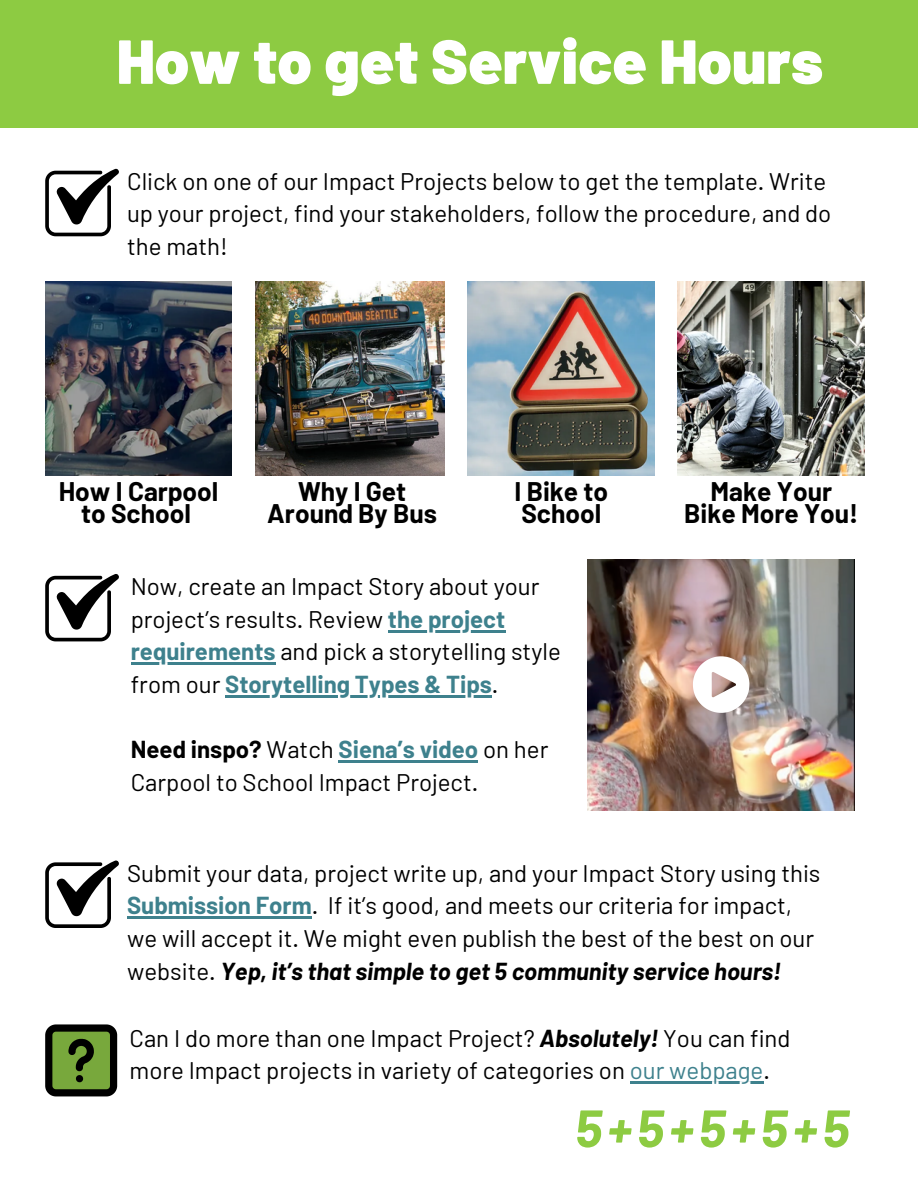
<style>
.page{position:relative;width:918px;height:1188px;background:#fff}
.page>*{position:absolute;margin:0;border:0;box-sizing:border-box;transform-origin:0 0}
.t1{font:900 62.1px "Barlow";color:#fff}
.t2{font:italic 700 52.5px "Barlow";color:#8dcb42}
.t3{font:700 26.25px/22.5px "Barlow";color:#000;text-align:center}
.t4{font:24px/32.7px "Barlow";color:#000}
.t5{font:700 24px/32.7px "Barlow";color:#3e818d}
.s1{font-weight:700;color:#3e818d}
.s2{font-weight:400;color:#000}
.s3{font-weight:700}
.s4{font-weight:700;font-style:italic}
.s5{color:#3e818d}
</style>
<div class="page">
<svg style="left:45px;top:168px;width:74px;height:68px"></svg>
<svg style="left:45px;top:574px;width:74px;height:67px"></svg>
<svg style="left:45px;top:860px;width:74px;height:68px"></svg>
<div style="left:0;top:0;width:918px;height:128px;background:#8dcb42"></div>
<img style="left:587px;top:559px;width:268px;height:251px">
<svg style="left:693px;top:656px;width:56px;height:57px"></svg>
<svg style="left:45px;top:1024px;width:72px;height:72px;background:#486327"></svg>
<img style="left:45px;top:282px;width:187px;height:193px">
<img style="left:256px;top:282px;width:188px;height:193px">
<img style="left:468px;top:282px;width:187px;height:193px">
<img style="left:678px;top:282px;width:187px;height:193px">
<hr style="left:388px;top:630px;width:117px;height:2px;background:#3e818d">
<hr style="left:131px;top:663px;width:145px;height:2px;background:#3e818d">
<hr style="left:225px;top:695px;width:267px;height:3px;background:#3e818d">
<hr style="left:339px;top:761px;width:139px;height:2px;background:#3e818d">
<hr style="left:630px;top:1082px;width:133px;height:2px;background:#3e818d">
<hr style="left:127px;top:917px;width:185px;height:2px;background:#3e818d">
<p class="t1" style="left:117px;top:22px;width:708px">How to get Service Hours</p>
<h3 class="t4" style="left:127px;top:164px;width:706px">Click on one of our Impact Projects below to get the template. Write up your project, find your stakeholders, follow the procedure, and do the math!</h3>
<p class="t3" style="left:59px;top:479px;width:161px">How I Carpool to School</p>
<p class="t3" style="left:267px;top:479px;width:171px">Why I Get<br>Around By Bus</p>
<p class="t3" style="left:515px;top:479px;width:95px;text-align:left">I Bike to<br>School</p>
<p class="t3" style="left:684px;top:479px;width:176px">Make Your<br>Bike More You!</p>
<p class="t4" style="left:131px;top:569px;width:410px">Now, create an Impact Story about your project’s results. Review <span class="s1">the project</span></p>
<p class="t5" style="left:131px;top:634px;width:432px">requirements <span class="s2">and pick a storytelling style from our</span> Storytelling Types &amp; Tips<span class="s2">.</span></p>
<h3 class="t4" style="left:131px;top:732px;width:419px"><span class="s3">Need inspo?</span> Watch <span class="s1">Siena’s video</span> on her<br>Carpool to School Impact Project.</h3>
<p class="t4" style="left:127px;top:856px;width:695px">Submit your data, project write up, and your Impact Story using this <span class="s1">Submission Form</span>. If it’s good, and meets our criteria for impact, we will accept it. We might even publish the best of the best on our website. <span class="s4">Yep, it’s that simple to get 5 community service hours!</span></p>
<p class="t4" style="left:129px;top:1021px;width:663px">Can I do more than one Impact Project? <span class="s4">Absolutely!</span> You can find more Impact projects in variety of categories on <span class="s5">our webpage</span>.</p>
<p class="t2" style="left:575px;top:1095px;width:276px">5+5+5+5+5</p>
</div>
